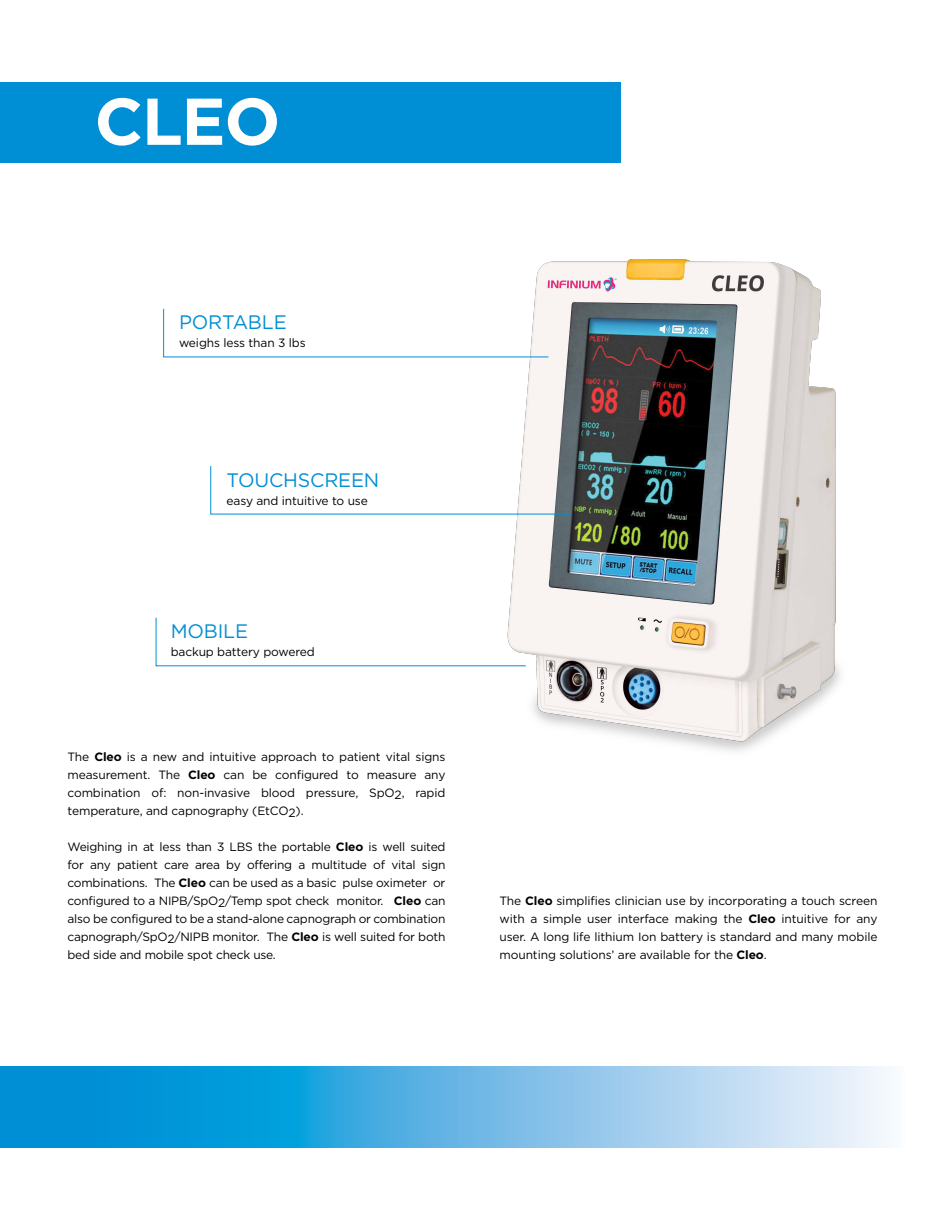
<style>
.page{position:relative;width:945px;height:1215px;background:#fff}
.page>*{position:absolute;margin:0;border:0;box-sizing:border-box;transform-origin:0 0}
.t1{font:700 66px "Gotham HTF";color:#fff}
.t2{font:19.5px "Gotham HTF";letter-spacing:-.01em;color:#008fd5}
.t3{font:12px/18px "Gotham HTF";letter-spacing:-.01em;color:#000;text-align:justify}
.s1{font-weight:700}
</style>
<div class="page">
<svg style="left:0;top:1066px;width:888px;height:82px;background:#5fb7e4"></svg>
<img style="left:509px;top:259px;width:332px;height:492px">
<div style="left:0;top:82px;width:621px;height:81px;background:#008fd5"></div>
<svg style="left:210px;top:465px;width:362px;height:50px"></svg>
<svg style="left:163px;top:308px;width:386px;height:50px"></svg>
<svg style="left:155px;top:617px;width:372px;height:50px"></svg>
<h1 class="t1" style="left:94px;top:83px;width:187px">CLEO</h1>
<h2 class="t2" style="left:179px;top:312px;width:109px">PORTABLE</h2>
<p class="t3" style="left:179px;top:334px;width:128px">weighs less than 3 lbs</p>
<h2 class="t2" style="left:227px;top:469px;width:154px">TOUCHSCREEN</h2>
<p class="t3" style="left:227px;top:491px;width:143px">easy and intuitive to use</p>
<h2 class="t2" style="left:171px;top:621px;width:79px">MOBILE</h2>
<p class="t3" style="left:171px;top:643px;width:146px">backup battery powered</p>
<p class="t3" style="left:68px;top:748px;width:380px">The <span class="s1">Cleo</span> is a new and intuitive approach to patient vital signs measurement. The <span class="s1">Cleo</span> can be configured to measure any combination of: non-invasive blood pressure, SpO2, rapid temperature, and capnography (EtCO2).</p>
<p class="t3" style="left:68px;top:838px;width:380px">Weighing in at less than 3 LBS the portable <span class="s1">Cleo</span> is well suited for any patient care area by offering a multitude of vital sign combinations. The <span class="s1">Cleo</span> can be used as a basic pulse oximeter or configured to a NIPB/SpO2/Temp spot check monitor. <span class="s1">Cleo</span> can also be configured to be a stand-alone capnograph or combination capnograph/SpO2/NIPB monitor. The <span class="s1">Cleo</span> is well suited for both bed side and mobile spot check use.</p>
<p class="t3" style="left:500px;top:892px;width:379px">The <span class="s1">Cleo</span> simplifies clinician use by incorporating a touch screen with a simple user interface making the <span class="s1">Cleo</span> intuitive for any user. A long life lithium Ion battery is standard and many mobile mounting solutions’ are available for the <span class="s1">Cleo</span>.</p>
</div>
